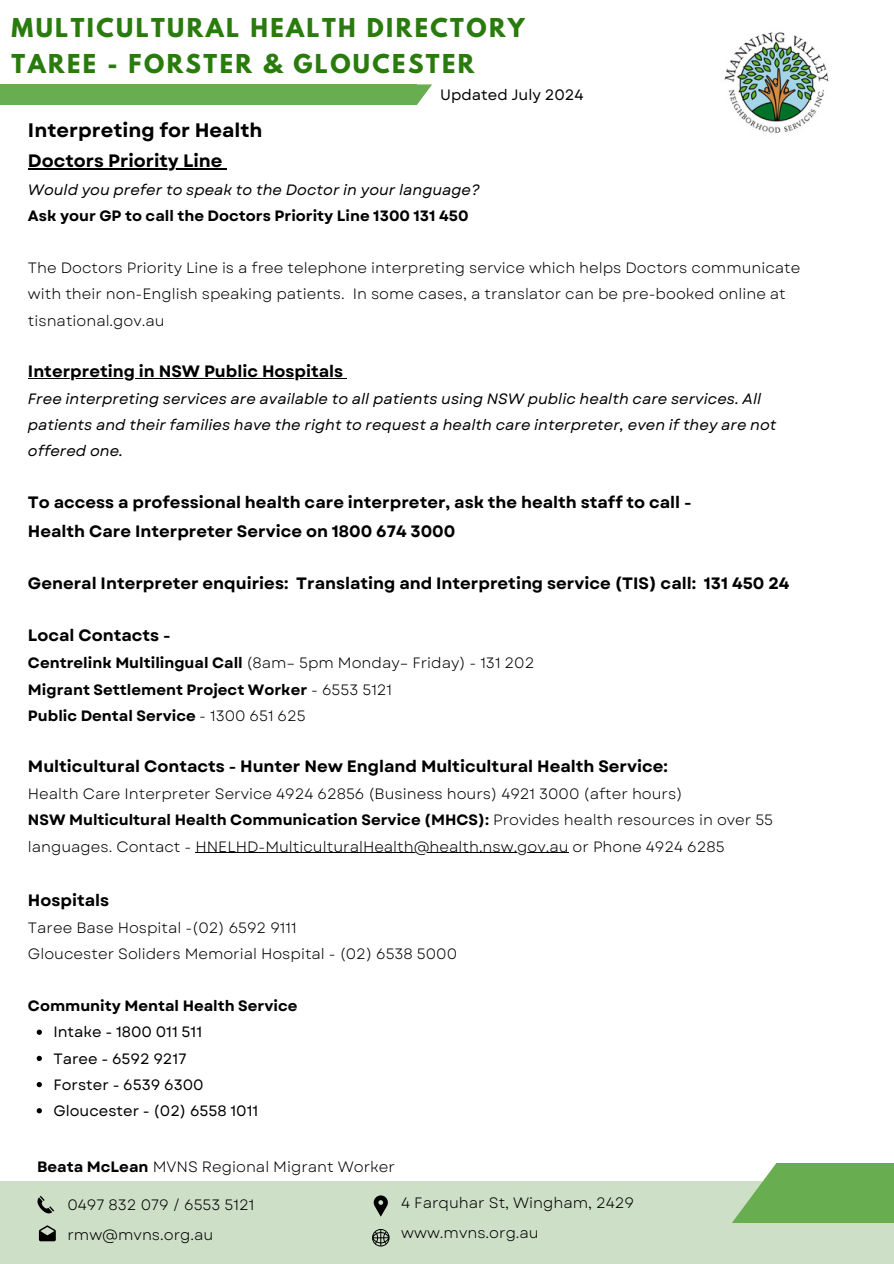
<style>
.page{position:relative;width:894px;height:1264px;background:#fff}
.page>*{position:absolute;margin:0;border:0;box-sizing:border-box;transform-origin:0 0}
.t1{font:700 23.1px/36px "League Spartan";letter-spacing:.105em;color:#2a7b0d}
.t2{font:700 19.5px "Garet";color:#000}
.t3{font:700 18px "Garet";color:#000}
.t4{font:700 16.5px/28.8px "Garet";color:#000}
.t5{font:15px/26.1px "Garet";color:#000}
.t6{font:italic 15px/26.1px "Garet";color:#000}
.t7{font:700 15px "Garet";color:#000}
.t8{font:15px "Garet";color:#000}
.s1{font-weight:700}
.s2{font-weight:400}
</style>
<div class="page">
<div style="left:0;top:1180px;width:893px;height:83px;background:#cedfc8"></div>
<svg style="left:39px;top:1225px;width:17px;height:16px"></svg>
<svg style="left:37px;top:1195px;width:17px;height:19px"></svg>
<svg style="left:373px;top:1195px;width:15px;height:21px"></svg>
<svg style="left:372px;top:1229px;width:17px;height:17px"></svg>
<hr style="left:28px;top:169px;width:194px;height:1px;background:#000">
<hr style="left:28px;top:378px;width:315px;height:1px;background:#000">
<hr style="left:195px;top:852px;width:373px;height:1px;background:#000">
<svg style="left:37px;top:1029px;width:5px;height:5px"></svg>
<svg style="left:37px;top:1055px;width:5px;height:6px"></svg>
<svg style="left:37px;top:1082px;width:5px;height:5px"></svg>
<svg style="left:37px;top:1108px;width:5px;height:5px"></svg>
<div style="left:0;top:84px;width:416px;height:21px;background:#68ad4f"></div>
<svg style="left:416px;top:84px;width:16px;height:21px"></svg>
<div style="left:776px;top:1163px;width:117px;height:60px;background:#68ad4f"></div>
<svg style="left:731px;top:1163px;width:45px;height:60px"></svg>
<img style="left:724px;top:32px;width:105px;height:101px">
<p class="t1" style="left:12px;top:13px;width:514px">MULTICULTURAL HEALTH DIRECTORY<br>TAREE - FORSTER &amp; GLOUCESTER</p>
<p class="t2" style="left:28px;top:116px;width:236px">Interpreting for Health</p>
<p class="t8" style="left:440px;top:84px;width:145px">Updated July 2024</p>
<h1 class="t3" style="left:28px;top:148px;width:196px">Doctors Priority Line</h1>
<p class="t6" style="left:28px;top:176px;width:453px">Would you prefer to speak to the Doctor in your language?</p>
<p class="t7" style="left:28px;top:205px;width:442px">Ask your GP to call the Doctors Priority Line 1300 131 450</p>
<h2 class="t5" style="left:28px;top:255px;width:773px">The Doctors Priority Line is a free telephone interpreting service which helps Doctors communicate with their non-English speaking patients. In some cases, a translator can be pre-booked online at tisnational.gov.au</h2>
<p class="t4" style="left:28px;top:357px;width:317px">Interpreting in NSW Public Hospitals</p>
<p class="t6" style="left:28px;top:386px;width:749px">Free interpreting services are available to all patients using NSW public health care services. All patients and their families have the right to request a health care interpreter, even if they are not offered one.</p>
<p class="t4" style="left:28px;top:488px;width:665px">To access a professional health care interpreter, ask the health staff to call -<br>Health Care Interpreter Service on 1800 674 3000</p>
<p class="t4" style="left:28px;top:569px;width:763px">General Interpreter enquiries: Translating and Interpreting service (TIS) call: 131 450 24</p>
<p class="t4" style="left:28px;top:621px;width:144px">Local Contacts -</p>
<p class="t5" style="left:28px;top:650px;width:508px"><span class="s1">Centrelink Multilingual Call</span> (8am– 5pm Monday– Friday) - 131 202</p>
<p class="t7" style="left:28px;top:678px;width:365px">Migrant Settlement Project Worker <span class="s2">- 6553 5121</span></p>
<h3 class="t7" style="left:28px;top:704px;width:279px">Public Dental Service <span class="s2">- 1300 651 625</span></h3>
<h3 class="t4" style="left:28px;top:752px;width:641px">Multicultural Contacts - Hunter New England Multicultural Health Service:</h3>
<p class="t5" style="left:28px;top:781px;width:656px">Health Care Interpreter Service 4924 62856 (Business hours) 4921 3000 (after hours)</p>
<p class="t5" style="left:28px;top:807px;width:746px"><span class="s1">NSW Multicultural Health Communication Service (MHCS):</span> Provides health resources in over 55 languages. Contact - HNELHD-MulticulturalHealth@health.nsw.gov.au or Phone 4924 6285</p>
<p class="t4" style="left:28px;top:885px;width:83px">Hospitals</p>
<p class="t5" style="left:28px;top:914px;width:270px">Taree Base Hospital -(02) 6592 9111</p>
<p class="t5" style="left:28px;top:940px;width:430px">Gloucester Soliders Memorial Hospital - (02) 6538 5000</p>
<p class="t7" style="left:28px;top:995px;width:271px">Community Mental Health Service</p>
<p class="t8" style="left:53px;top:1021px;width:150px">Intake - 1800 011 511</p>
<p class="t8" style="left:53px;top:1047px;width:134px">Taree - 6592 9217</p>
<p class="t8" style="left:53px;top:1073px;width:152px">Forster - 6539 6300</p>
<p class="t8" style="left:53px;top:1099px;width:206px">Gloucester - (02) 6558 1011</p>
<p class="t5" style="left:37px;top:1154px;width:359px"><span class="s1">Beata McLean</span> MVNS Regional Migrant Worker</p>
<h3 class="t5" style="left:67px;top:1191px;width:188px">0497 832 079 / 6553 5121</h3>
<p class="t5" style="left:67px;top:1221px;width:147px">rmw@mvns.org.au</p>
<p class="t5" style="left:401px;top:1190px;width:234px">4 Farquhar St, Wingham, 2429</p>
<p class="t5" style="left:401px;top:1219px;width:139px">www.mvns.org.au</p>
</div>
